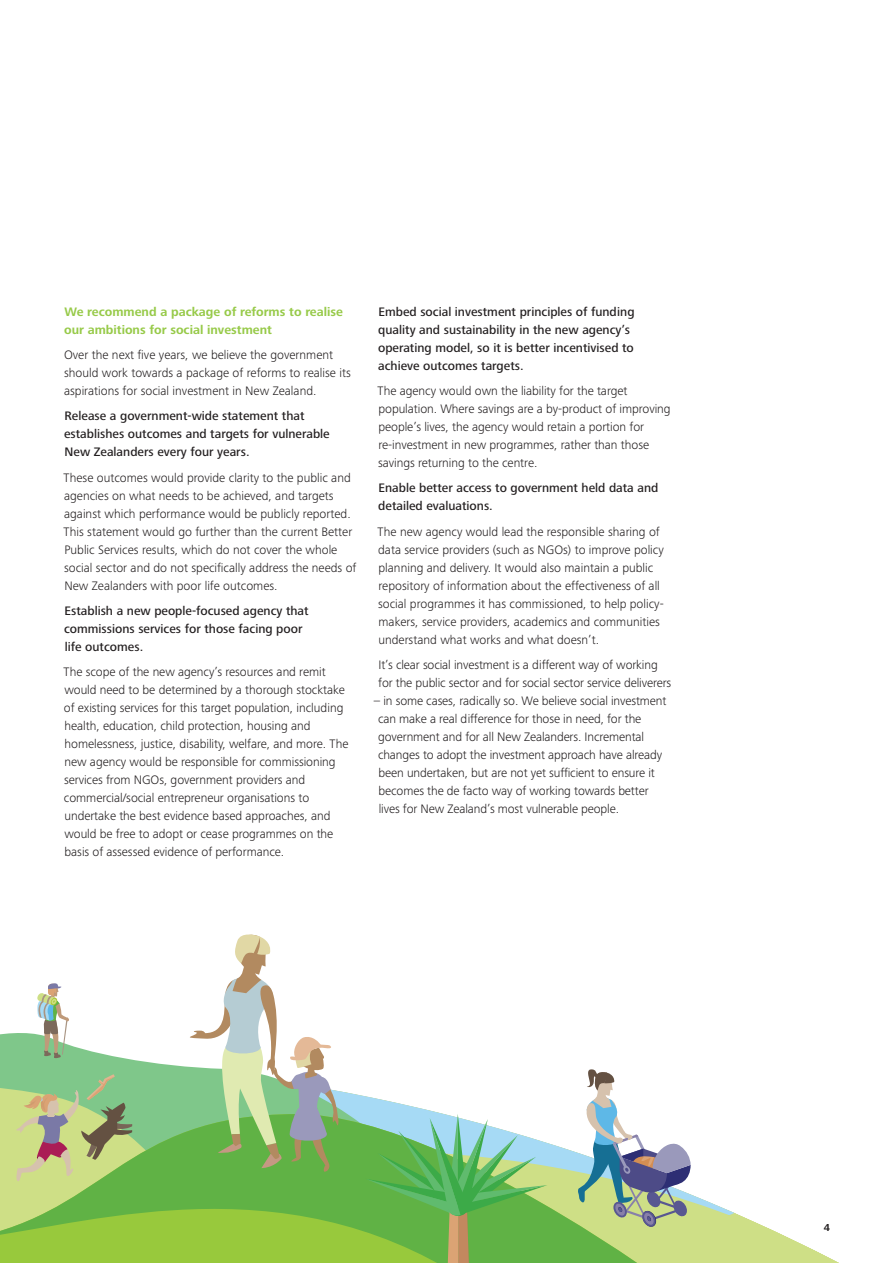
<style>
.page{position:relative;width:893px;height:1263px;background:#fff}
.page>*{position:absolute;margin:0;border:0;box-sizing:border-box;transform-origin:0 0}
.Body_copy__8_5_12pt{font:300 12.75px/18px "Frutiger Next Pro";letter-spacing:-.005em;color:#231f20}
.C_Subhead__8_5_12pt{font:500 12.75px/18px "Frutiger Next Pro";color:#231f20}
.B_Subhead__8_5_12pt{font:700 12.75px/18px "Frutiger Next Pro";color:#97ca49}
.Caption__7_9pt{font:700 10.5px "Frutiger Next Pro";color:#231f20}
</style>
<div class="page">
<svg style="left:339px;top:1091px;width:61px;height:15px"></svg>
<svg style="left:339px;top:1106px;width:500px;height:157px"></svg>
<svg style="left:339px;top:1114px;width:471px;height:149px"></svg>
<svg style="left:577px;top:1069px;width:114px;height:159px"></svg>
<svg style="left:366px;top:1114px;width:181px;height:149px;background:#7cbf74"></svg>
<svg style="left:0;top:934px;width:339px;height:329px"></svg>
<p class="B_Subhead__8_5_12pt" style="left:64px;top:303px;width:280px">We recommend a package of reforms to realise our ambitions for social investment</p>
<p class="Body_copy__8_5_12pt" style="left:64px;top:346px;width:288px">Over the next five years, we believe the government should work towards a package of reforms to realise its aspirations for social investment in New Zealand.</p>
<p class="C_Subhead__8_5_12pt" style="left:64px;top:407px;width:267px">Release a government-wide statement that establishes outcomes and targets for vulnerable<br>New Zealanders every four years.</p>
<p class="Body_copy__8_5_12pt" style="left:64px;top:468px;width:294px">These outcomes would provide clarity to the public and agencies on what needs to be achieved, and targets against which performance would be publicly reported.<br>This statement would go further than the current Better Public Services results, which do not cover the whole social sector and do not specifically address the needs of New Zealanders with poor life outcomes.</p>
<p class="C_Subhead__8_5_12pt" style="left:64px;top:602px;width:246px">Establish a new people-focused agency that commissions services for those facing poor life outcomes.</p>
<p class="Body_copy__8_5_12pt" style="left:64px;top:663px;width:286px">The scope of the new agency’s resources and remit would need to be determined by a thorough stocktake of existing services for this target population, including health, education, child protection, housing and homelessness, justice, disability, welfare, and more. The new agency would be responsible for commissioning services from NGOs, government providers and commercial/social entrepreneur organisations to undertake the best evidence based approaches, and would be free to adopt or cease programmes on the basis of assessed evidence of performance.</p>
<p class="C_Subhead__8_5_12pt" style="left:378px;top:303px;width:258px">Embed social investment principles of funding quality and sustainability in the new agency’s operating model, so it is better incentivised to achieve outcomes targets.</p>
<p class="Body_copy__8_5_12pt" style="left:378px;top:382px;width:295px">The agency would own the liability for the target population. Where savings are a by-product of improving people’s lives, the agency would retain a portion for re-investment in new programmes, rather than those savings returning to the centre.</p>
<p class="C_Subhead__8_5_12pt" style="left:378px;top:479px;width:282px">Enable better access to government held data and detailed evaluations.</p>
<p class="Body_copy__8_5_12pt" style="left:378px;top:522px;width:288px">The new agency would lead the responsible sharing of data service providers (such as NGOs) to improve policy planning and delivery. It would also maintain a public repository of information about the effectiveness of all social programmes it has commissioned, to help policy&shy;makers, service providers, academics and communities understand what works and what doesn’t.</p>
<p class="Body_copy__8_5_12pt" style="left:378px;top:656px;width:295px">It’s clear social investment is a different way of working for the public sector and for social sector service deliverers</p>
<p class="Body_copy__8_5_12pt" style="left:378px;top:692px;width:290px;text-indent:-4px">– in some cases, radically so. We believe social investment can make a real difference for those in need, for the government and for all New Zealanders. Incremental changes to adopt the investment approach have already been undertaken, but are not yet sufficient to ensure it becomes the de facto way of working towards better lives for New Zealand’s most vulnerable people.</p>
<p class="Caption__7_9pt" style="left:824px;top:1221px;width:8px">4</p>
</div>
